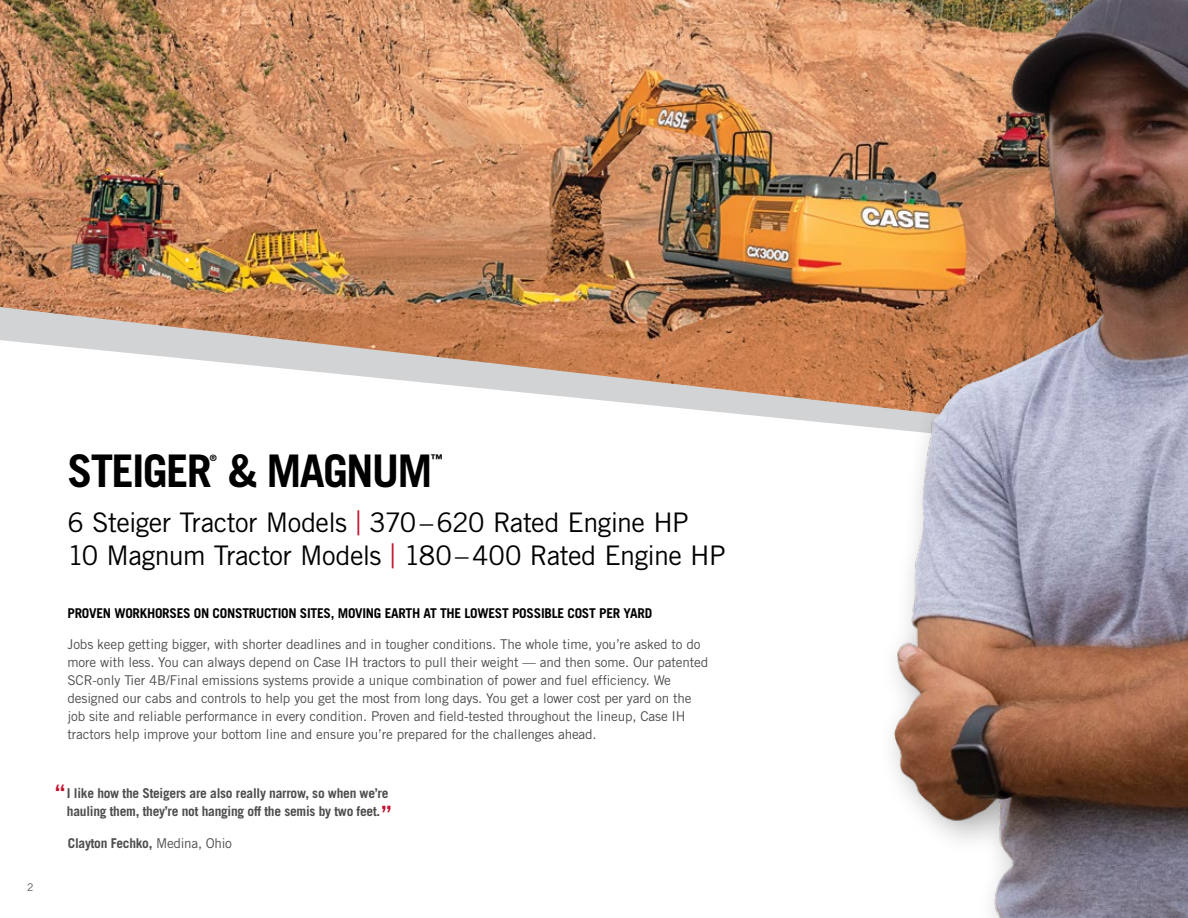
<style>
.page{position:relative;width:1188px;height:918px;background:#fff}
.page>*{position:absolute;margin:0;border:0;box-sizing:border-box;transform-origin:0 0}
.t1{font:700 45px "Trade Gothic LT Std";letter-spacing:-.04em;color:#000}
.t2{font:27px/33px "Trade Gothic LT Std";letter-spacing:-.02em;color:#000}
.t3{font:13.5px/18px "Trade Gothic LT Std";letter-spacing:-.01em;color:#4d4d4f}
.t4{font:700 13.5px/18px "Trade Gothic LT Std";letter-spacing:-.02em;color:#4d4d4f;text-align:right}
.t5{font:700 13.5px "Trade Gothic LT Std";letter-spacing:-.02em;color:#000}
.t6{font:700 12px "Trade Gothic LT Std";color:#000}
.t7{font:10.5px "Trade Gothic LT Std";color:#4d4d4f}
.t8{font:700 8.7px "Trade Gothic LT Std";color:#000}
.s1{font-size:33.75px;color:#c4122f}
.s2{font-size:22.5px;color:#c4122f}
.s3{font-weight:400}
</style>
<div class="page">
<img style="left:0;top:0;width:790px;height:307px">
<svg style="left:0;top:307px;width:790px;height:112px"></svg>
<img style="left:790px;top:0;width:398px;height:918px">
<p class="t7" style="left:27px;top:881px;width:8px">2</p>
<h1 class="t1" style="left:68px;top:443px;width:367px">STEIGER &amp; MAGNUM</h1>
<p class="t8" style="left:210px;top:453px;width:8px">®</p>
<p class="t6" style="left:431px;top:452px;width:13px">™</p>
<h2 class="t2" style="left:67px;top:505px;width:660px">6 Steiger Tractor Models <span class="s1">|</span> 370–620 Rated Engine HP<br>10 Magnum Tractor Models <span class="s1">|</span> 180–400 Rated Engine HP</h2>
<p class="t5" style="left:68px;top:605px;width:586px">PROVEN WORKHORSES ON CONSTRUCTION SITES, MOVING EARTH AT THE LOWEST POSSIBLE COST PER YARD</p>
<p class="t3" style="left:68px;top:635px;width:642px">Jobs keep getting bigger, with shorter deadlines and in tougher conditions. The whole time, you’re asked to do more with less. You can always depend on Case IH tractors to pull their weight — and then some. Our patented SCR-only Tier 4B/Final emissions systems provide a unique combination of power and fuel efficiency. We designed our cabs and controls to help you get the most from long days. You get a lower cost per yard on the job site and reliable performance in every condition. Proven and field-tested throughout the lineup, Case IH tractors help improve your bottom line and ensure you’re prepared for the challenges ahead.</p>
<p class="t4" style="left:55px;top:784px;width:338px"><span class="s2">“</span> I like how the Steigers are also really narrow, so when we’re hauling them, they’re not hanging off the semis by two feet.<span class="s2">”</span></p>
<p class="t4" style="left:68px;top:834px;width:166px">Clayton Fechko, <span class="s3">Medina, Ohio</span></p>
</div>
